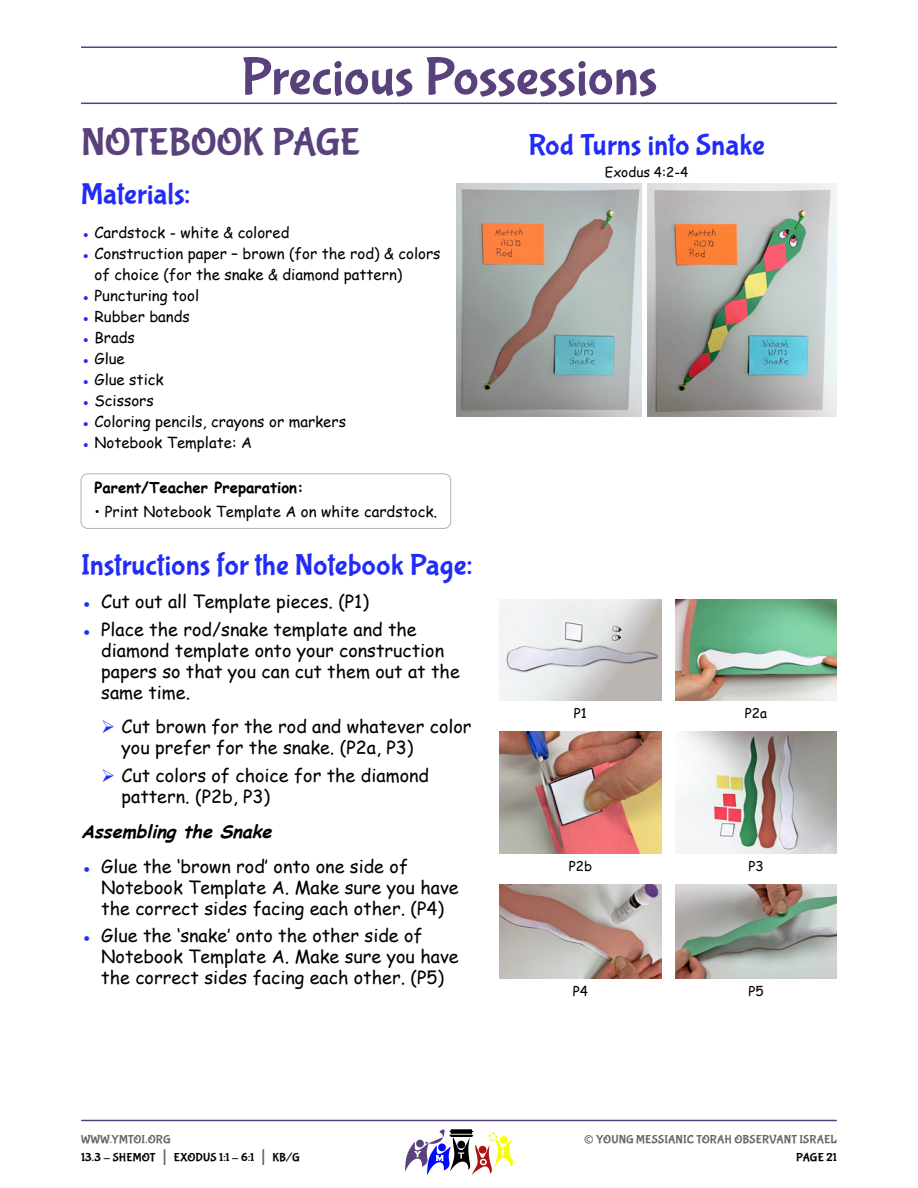
<style>
.page{position:relative;width:918px;height:1188px;background:#fff}
.page>*{position:absolute;margin:0;border:0;box-sizing:border-box;transform-origin:0 0}
.Section_Heading{font:54px "Bubblegum Sans";letter-spacing:-.005em;color:#59417c}
.Heading{font:39px "Bubblegum Sans";letter-spacing:-.005em;color:#59417c}
.Sub_Heading{font:30px "Bubblegum Sans";letter-spacing:.005em;color:#222cf9}
.Sub_Heading_Center{font:30px "Bubblegum Sans";color:#222cf9}
.t1{font:27px "Bubblegum Sans";color:#666}
.t2{font:18px/21px "Comic Sans MS";color:#000}
.Body_Text_-_Craft{font:italic 700 18px "Comic Sans MS";color:#000}
.Body_Text_-_Instruct{font:15px/21px "Comic Sans MS";color:#000}
.Body_Text_-_Instruct-2{font:700 15px "Comic Sans MS";color:#000}
.Body_Text_-_Caption{font:13.5px "Comic Sans MS";color:#000}
.t3{font:12px/18px "Bubblegum Sans";letter-spacing:.01em;color:#000}
.t4{font:12px "Bubblegum Sans";letter-spacing:.01em;color:#666}
.s1{color:#222cf9}
.s2{color:#666}
.s3{font-size:21px;color:#666}
</style>
<div class="page">
<hr style="left:82px;top:1120px;width:754px;height:1px;background:#59417c">
<svg style="left:405px;top:1129px;width:108px;height:46px"></svg>
<hr style="left:81px;top:103px;width:756px;height:1px;background:#59417c">
<hr style="left:81px;top:46px;width:756px;height:2px;background:#59417c">
<div style="left:81px;top:473px;width:370px;height:56px;border:1px solid #b3b3b3;border-radius:7px"></div>
<img style="left:456px;top:184px;width:185px;height:233px">
<img style="left:648px;top:184px;width:189px;height:233px">
<img style="left:500px;top:600px;width:162px;height:101px">
<img style="left:675px;top:600px;width:162px;height:101px">
<img style="left:675px;top:732px;width:162px;height:121px">
<img style="left:500px;top:732px;width:162px;height:121px">
<img style="left:500px;top:884px;width:162px;height:95px">
<img style="left:675px;top:884px;width:162px;height:95px">
<p class="Section_Heading" style="left:241px;top:47px;width:418px">Precious Possessions</p>
<p class="Heading" style="left:81px;top:120px;width:281px">NOTEBOOK PAGE</p>
<p class="Sub_Heading" style="left:81px;top:177px;width:111px">Materials:</p>
<p class="Body_Text_-_Instruct" style="left:81px;top:221px;width:210px"><span class="s1">●</span> Cardstock - white &amp; colored</p>
<p class="Body_Text_-_Instruct" style="left:94px;top:242px;width:348px;text-indent:-14px"><span class="s1">●</span> Construction paper – brown (for the rod) &amp; colors of choice (for the snake &amp; diamond pattern)</p>
<p class="Body_Text_-_Instruct" style="left:81px;top:284px;width:120px"><span class="s1">●</span> Puncturing tool</p>
<p class="Body_Text_-_Instruct" style="left:81px;top:305px;width:110px"><span class="s1">●</span> Rubber bands</p>
<p class="Body_Text_-_Instruct" style="left:81px;top:326px;width:55px"><span class="s1">●</span> Brads</p>
<p class="Body_Text_-_Instruct" style="left:81px;top:347px;width:45px"><span class="s1">●</span> Glue</p>
<p class="Body_Text_-_Instruct" style="left:81px;top:368px;width:84px"><span class="s1">●</span> Glue stick</p>
<p class="Body_Text_-_Instruct" style="left:81px;top:389px;width:74px"><span class="s1">●</span> Scissors</p>
<p class="Body_Text_-_Instruct" style="left:81px;top:410px;width:267px"><span class="s1">●</span> Coloring pencils, crayons or markers</p>
<p class="Body_Text_-_Instruct" style="left:81px;top:431px;width:172px"><span class="s1">●</span> Notebook Template: A</p>
<p class="Body_Text_-_Instruct-2" style="left:94px;top:476px;width:211px">Parent/Teacher Preparation:</p>
<p class="Body_Text_-_Instruct" style="left:94px;top:501px;width:344px">• Print Notebook Template A on white cardstock.</p>
<p class="Sub_Heading" style="left:81px;top:548px;width:393px">Instructions for the Notebook Page:</p>
<p class="t2" style="left:81px;top:590px;width:289px"><span class="s1">●</span> Cut out all Template pieces. (P1)</p>
<p class="t2" style="left:101px;top:618px;width:360px;text-indent:-20px"><span class="s1">●</span> Place the rod/snake template and the diamond template onto your construction papers so that you can cut them out at the same time.</p>
<p class="t2" style="left:122px;top:716px;width:352px">Cut brown for the rod and whatever color you prefer for the snake. (P2a, P3)</p>
<p class="t2" style="left:122px;top:764px;width:309px">Cut colors of choice for the diamond pattern. (P2b, P3)</p>
<p class="Body_Text_-_Craft" style="left:81px;top:818px;width:198px">Assembling the Snake</p>
<p class="t2" style="left:101px;top:855px;width:359px;text-indent:-20px"><span class="s1">●</span> Glue the ‘brown rod’ onto one side of<br>Notebook Template A. Make sure you have the correct sides facing each other. (P4)</p>
<p class="t2" style="left:101px;top:925px;width:359px;text-indent:-20px"><span class="s1">●</span> Glue the ‘snake’ onto the other side of<br>Notebook Template A. Make sure you have the correct sides facing each other. (P5)</p>
<p class="Sub_Heading_Center" style="left:528px;top:128px;width:238px">Rod Turns into Snake</p>
<p class="Body_Text_-_Caption" style="left:605px;top:162px;width:85px">Exodus 4:2-4</p>
<p class="Body_Text_-_Caption" style="left:574px;top:703px;width:15px">P1</p>
<p class="Body_Text_-_Caption" style="left:745px;top:703px;width:24px">P2a</p>
<p class="Body_Text_-_Caption" style="left:569px;top:856px;width:25px">P2b</p>
<p class="Body_Text_-_Caption" style="left:748px;top:856px;width:17px">P3</p>
<p class="Body_Text_-_Caption" style="left:573px;top:982px;width:17px">P4</p>
<p class="Body_Text_-_Caption" style="left:748px;top:982px;width:17px">P5</p>
<p class="t3" style="left:81px;top:1131px;width:220px"><span class="s2">WWW.YMTOI.ORG<br></span>13.3 - SHEMOT <span class="s3">|</span> EXODUS 1:1 - 6:1 <span class="s3">|</span> KB/G</p>
<h3 class="t1" style="left:584px;top:1124px;width:12px">©</h3>
<p class="t4" style="left:596px;top:1133px;width:242px">YOUNG MESSIANIC TORAH OBSERVANT ISRAEL</p>
<p class="t3" style="left:796px;top:1149px;width:42px">PAGE 21</p>
</div>
